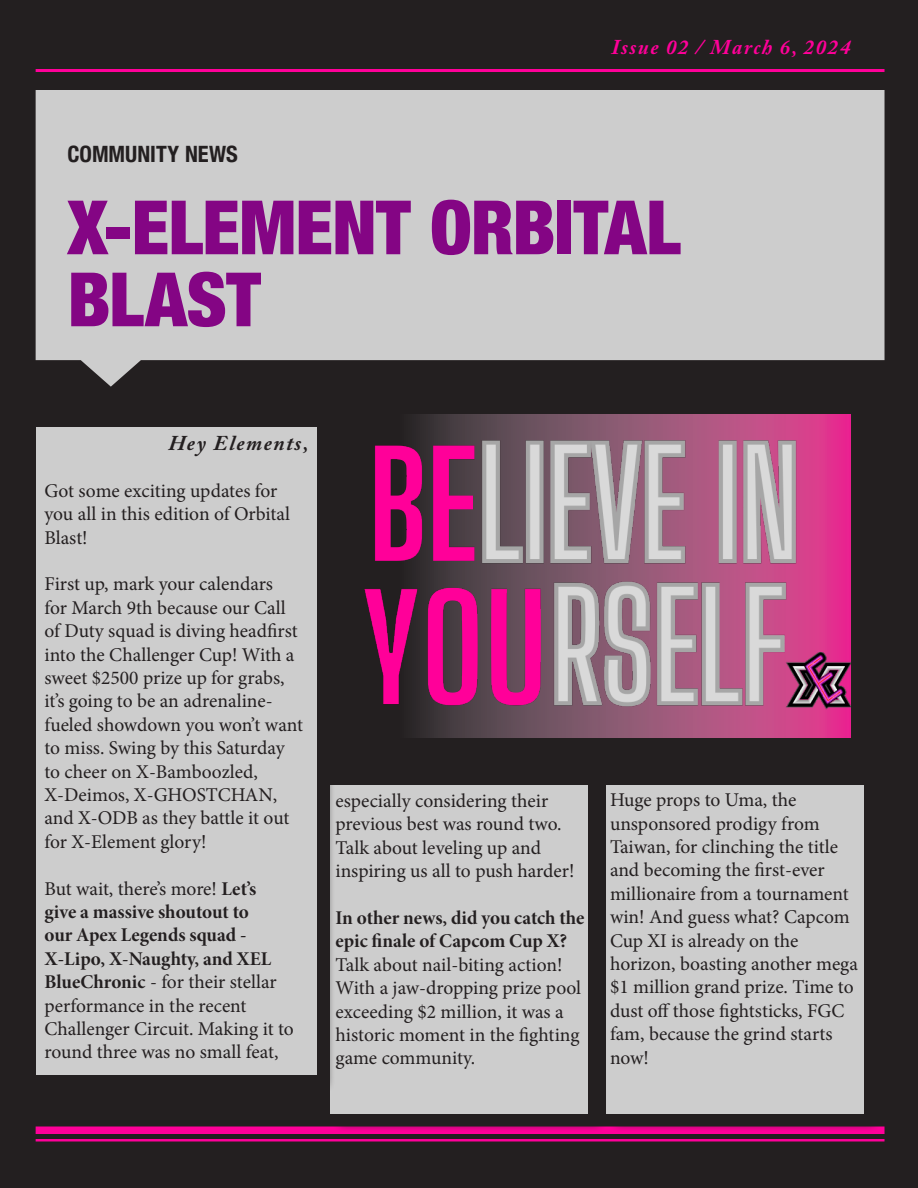
<style>
.page{position:relative;width:918px;height:1188px;background:#231f20}
.page>*{position:absolute;margin:0;border:0;box-sizing:border-box;transform-origin:0 0}
.Headline{font:900 condensed 75px/72px "Helvetica Neue";letter-spacing:-.01em;color:#840584}
.Subhead{font:700 condensed 22.5px "Helvetica Neue";color:#231f20}
.t1{font:italic 700 21px "Adobe Caslon Pro";letter-spacing:.075em;color:#f09}
.t2{font:italic 700 21px "Adobe Caslon Pro";letter-spacing:.075em;color:#231f20}
.t3{font:19.5px/23.4px "Minion Pro";color:#231f20}
.t4{font:19.5px/23.4px "Minion Pro Bold Subh";color:#231f20}
.s1{font-family:"Minion Pro Bold Subh"}
</style>
<div class="page">
<svg style="left:36px;top:90px;width:849px;height:297px;background:#bebdbd"></svg>
<img style="left:364px;top:414px;width:486px;height:324px">
<div style="left:36px;top:1126px;width:849px;height:8px;background:#f09"></div>
<hr style="left:36px;top:1139px;width:849px;height:3px;background:#f09">
<hr style="left:36px;top:69px;width:849px;height:3px;background:#f09">
<div style="left:608px;top:787px;width:274px;height:345px;background:#231f20"></div>
<div style="left:606px;top:785px;width:258px;height:329px;background:#cdcdcd"></div>
<div style="left:332px;top:787px;width:275px;height:345px;background:#231f20"></div>
<div style="left:330px;top:785px;width:258px;height:329px;background:#cdcdcd"></div>
<div style="left:38px;top:429px;width:297px;height:664px;background:#231f20;opacity:.75"></div>
<div style="left:36px;top:427px;width:280px;height:647px;background:#cdcdcd"></div>
<p class="t1" style="left:612px;top:34px;width:240px">Issue 02 / March 6, 2024</p>
<p class="Subhead" style="left:68px;top:135px;width:172px">COMMUNITY NEWS</p>
<p class="Headline" style="left:68px;top:187px;width:615px">X-ELEMENT ORBITAL<br>BLAST</p>
<p class="t2" style="left:168px;top:430px;width:141px">Hey Elements,</p>
<p class="t3" style="left:44px;top:479px;width:247px">Got some exciting updates for you all in this edition of Orbital<br>Blast!</p>
<p class="t3" style="left:44px;top:573px;width:260px">First up, mark your calendars<br>for March 9th because our Call of Duty squad is diving headfirst into the Challenger Cup! With a sweet $2500 prize up for grabs, it’s going to be an adrenaline&shy;fueled showdown you won’t want to miss. Swing by this Saturday to cheer on X-Bamboozled,<br>X-Deimos, X-GHOSTCHAN, and X-ODB as they battle it out for X-Element glory!</p>
<p class="t3" style="left:44px;top:877px;width:251px">But wait, there’s more! <span class="s1">Let’s<br>give a massive shoutout to<br>our Apex Legends squad -<br>X-Lipo, X-Naughty, and XEL<br>BlueChronic</span> - for their stellar performance in the recent<br>Challenger Circuit. Making it to round three was no small feat,</p>
<p class="t3" style="left:336px;top:789px;width:240px">especially considering their previous best was round two.<br>Talk about leveling up and inspiring us all to push harder!</p>
<p class="t4" style="left:336px;top:906px;width:250px">In other news, did you catch the epic finale of Capcom Cup X?</p>
<p class="t3" style="left:336px;top:953px;width:247px">Talk about nail-biting action!<br>With a jaw-dropping prize pool exceeding $2 million, it was a historic moment in the fighting game community.</p>
<p class="t3" style="left:610px;top:788px;width:249px">Huge props to Uma, the unsponsored prodigy from<br>Taiwan, for clinching the title and becoming the first-ever millionaire from a tournament win! And guess what? Capcom<br>Cup XI is already on the horizon, boasting another mega $1 million grand prize. Time to dust off those fightsticks, FGC fam, because the grind starts now!</p>
</div>
